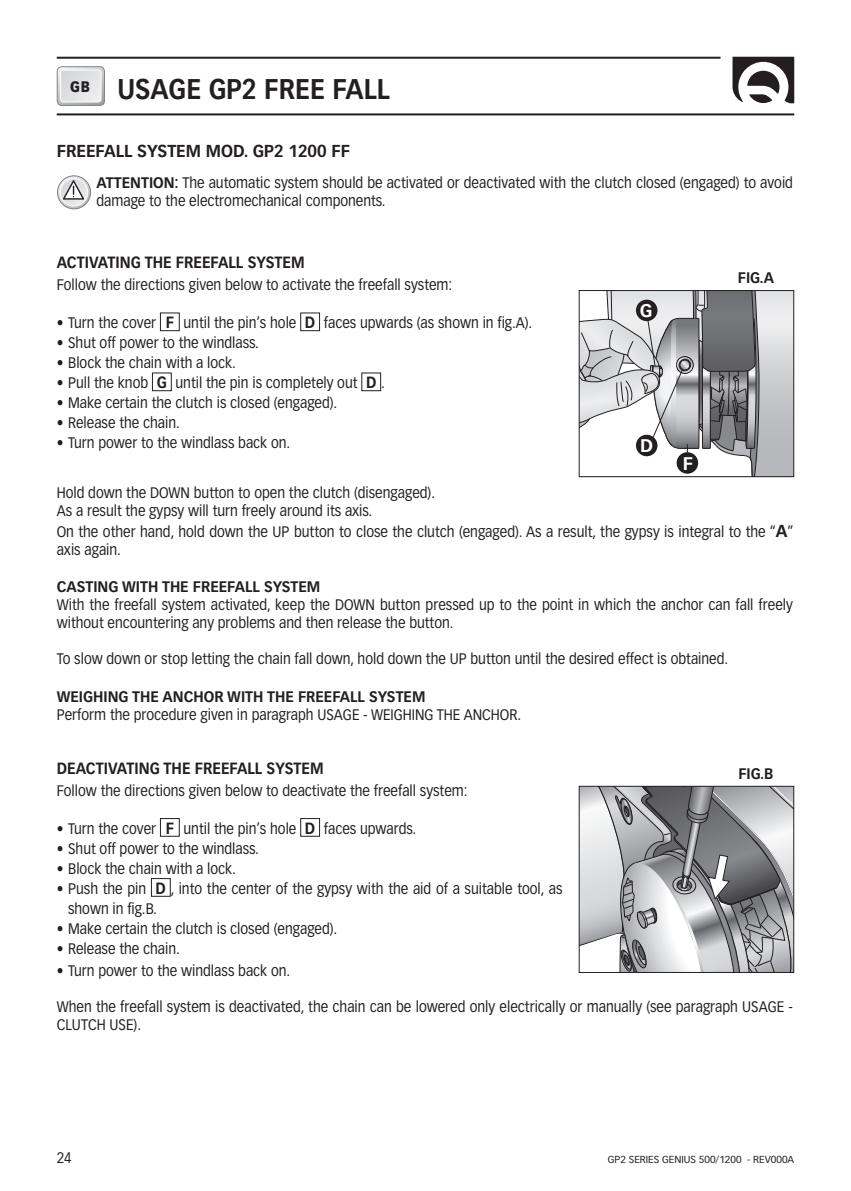
<style>
.page{position:relative;width:851px;height:1191px;background:#fff}
.page>*{position:absolute;margin:0;border:0;box-sizing:border-box;transform-origin:0 0}
.t1{font:700 28px "Vectora LH";color:#231f20;scale:.9 1}
.t2{font:700 18px "Vectora LH";color:#fff}
.t3{font:700 17px "Vectora LH";color:#231f20;scale:.95 1}
.t4{font:700 16px "Vectora LH";color:#231f20;scale:.9 1}
.t5{font:15px/18px "Vectora LH";color:#231f20;scale:.9 1}
.t6{font:700 15px "Vectora LH";color:#231f20;scale:.95 1}
.t7{font:900 15px "Vectora LH";color:#231f20;scale:.9 1}
.t8{font:10px "Vectora LH";color:#231f20}
.s1{font-weight:700}
.s2{font-weight:700;font-size:16px}
.s3{font-weight:700;font-size:17px}
</style>
<div class="page">
<hr style="left:57px;top:113px;width:737px;height:2px;background:#231f20">
<svg style="left:57px;top:67px;width:47px;height:38px"></svg>
<div style="left:57px;top:66px;width:48px;height:40px;border:1px solid #808285;border-radius:5px"></div>
<div style="left:61px;top:70px;width:40px;height:32px;background:#e0e1e3;border-radius:3px"></div>
<div style="left:60px;top:70px;width:41px;height:32px;border:1px solid #fff;border-radius:3px"></div>
<hr style="left:57px;top:57px;width:663px;height:2px;background:#231f20">
<svg style="left:732px;top:57px;width:62px;height:46px"></svg>
<div style="left:160px;top:312px;width:20px;height:19px;border:1px solid #231f20"></div>
<div style="left:300px;top:312px;width:20px;height:19px;border:1px solid #231f20"></div>
<div style="left:152px;top:372px;width:20px;height:19px;border:1px solid #231f20"></div>
<div style="left:361px;top:372px;width:20px;height:19px;border:1px solid #231f20"></div>
<div style="left:160px;top:818px;width:20px;height:18px;border:1px solid #231f20"></div>
<div style="left:300px;top:818px;width:20px;height:18px;border:1px solid #231f20"></div>
<div style="left:151px;top:878px;width:20px;height:18px;border:1px solid #231f20"></div>
<svg style="left:57px;top:176px;width:34px;height:33px"></svg>
<div style="left:57px;top:175px;width:34px;height:34px;border:1px solid #808285;border-radius:50%"></div>
<svg style="left:60px;top:179px;width:28px;height:27px"></svg>
<div style="left:60px;top:178px;width:28px;height:28px;border:1px solid #fff;border-radius:50%"></div>
<svg style="left:63px;top:180px;width:21px;height:20px"></svg>
<svg style="left:579px;top:786px;width:214px;height:186px"></svg>
<svg style="left:580px;top:292px;width:212px;height:183px"></svg>
<div style="left:578px;top:290px;width:216px;height:187px;border:1px solid #231f20"></div>
<p class="t7" style="left:70px;top:77px;width:23px">GB</p>
<h1 class="t1" style="left:117px;top:72px;width:304px">USAGE GP2 FREE FALL</h1>
<p class="t3" style="left:57px;top:141px;width:310px">FREEFALL SYSTEM MOD. GP2 1200 FF</p>
<p class="t5" style="left:96px;top:174px;width:775px"><span class="s1">ATTENTION:</span> The automatic system should be activated or deactivated with the clutch closed (engaged) to avoid damage to the electromechanical components.</p>
<p class="t4" style="left:57px;top:253px;width:277px">ACTIVATING THE FREEFALL SYSTEM</p>
<p class="t5" style="left:57px;top:276px;width:441px">Follow the directions given below to activate the freefall system:</p>
<p class="t5" style="left:57px;top:314px;width:530px">• Turn the cover <span class="s2">F</span> until the pin’s hole <span class="s2">D</span> faces upwards (as shown in fig.A).</p>
<p class="t5" style="left:57px;top:334px;width:226px">• Shut off power to the windlass.</p>
<p class="t5" style="left:57px;top:354px;width:201px">• Block the chain with a lock.</p>
<p class="t5" style="left:57px;top:374px;width:366px">• Pull the knob <span class="s2">G</span> until the pin is completely out <span class="s2">D</span> .</p>
<p class="t5" style="left:57px;top:394px;width:313px">• Make certain the clutch is closed (engaged).</p>
<p class="t5" style="left:57px;top:414px;width:138px">• Release the chain.</p>
<p class="t5" style="left:57px;top:434px;width:261px">• Turn power to the windlass back on.</p>
<p class="t5" style="left:57px;top:484px;width:422px">Hold down the DOWN button to open the clutch (disengaged).<br>As a result the gypsy will turn freely around its axis.</p>
<p class="t5" style="left:57px;top:522px;width:819px">On the other hand, hold down the UP button to close the clutch (engaged). As a result, the gypsy is integral to the “<span class="s3">A</span>” axis again.</p>
<p class="t6" style="left:57px;top:577px;width:279px">CASTING WITH THE FREEFALL SYSTEM</p>
<p class="t5" style="left:57px;top:595px;width:819px">With the freefall system activated, keep the DOWN button pressed up to the point in which the anchor can fall freely without encountering any problems and then release the button.</p>
<p class="t5" style="left:57px;top:649px;width:747px">To slow down or stop letting the chain fall down, hold down the UP button until the desired effect is obtained.</p>
<p class="t6" style="left:57px;top:687px;width:389px">WEIGHING THE ANCHOR WITH THE FREEFALL SYSTEM</p>
<p class="t5" style="left:57px;top:705px;width:517px">Perform the procedure given in paragraph USAGE - WEIGHING THE ANCHOR.</p>
<p class="t4" style="left:57px;top:758px;width:298px">DEACTIVATING THE FREEFALL SYSTEM</p>
<p class="t5" style="left:57px;top:781px;width:458px">Follow the directions given below to deactivate the freefall system:</p>
<p class="t5" style="left:57px;top:819px;width:401px">• Turn the cover <span class="s2">F</span> until the pin’s hole <span class="s2">D</span> faces upwards.</p>
<p class="t5" style="left:57px;top:839px;width:226px">• Shut off power to the windlass.</p>
<p class="t5" style="left:57px;top:859px;width:201px">• Block the chain with a lock.</p>
<p class="t5" style="left:68px;top:878px;width:551px;line-height:20px;text-indent:-11px">• Push the pin <span class="s2">D</span> , into the center of the gypsy with the aid of a suitable tool, as shown in fig.B.</p>
<p class="t5" style="left:57px;top:919px;width:313px">• Make certain the clutch is closed (engaged).</p>
<p class="t5" style="left:57px;top:939px;width:138px">• Release the chain.</p>
<p class="t5" style="left:57px;top:961px;width:261px">• Turn power to the windlass back on.</p>
<p class="t5" style="left:57px;top:997px;width:819px">When the freefall system is deactivated, the chain can be lowered only electrically or manually (see paragraph USAGE -<br>CLUTCH USE).</p>
<p class="t6" style="left:737px;top:268px;width:40px">FIG.A</p>
<p class="t2" style="left:639px;top:299px;width:14px">G</p>
<p class="t2" style="left:640px;top:435px;width:14px">D</p>
<p class="t2" style="left:682px;top:452px;width:12px">F</p>
<p class="t6" style="left:738px;top:764px;width:38px">FIG.B</p>
<p class="t5" style="left:57px;top:1148px;width:18px">24</p>
<p class="t8" style="left:607px;top:1153px;width:188px">GP2 SERIES GENIUS 500/1200 - REV000A</p>
</div>
